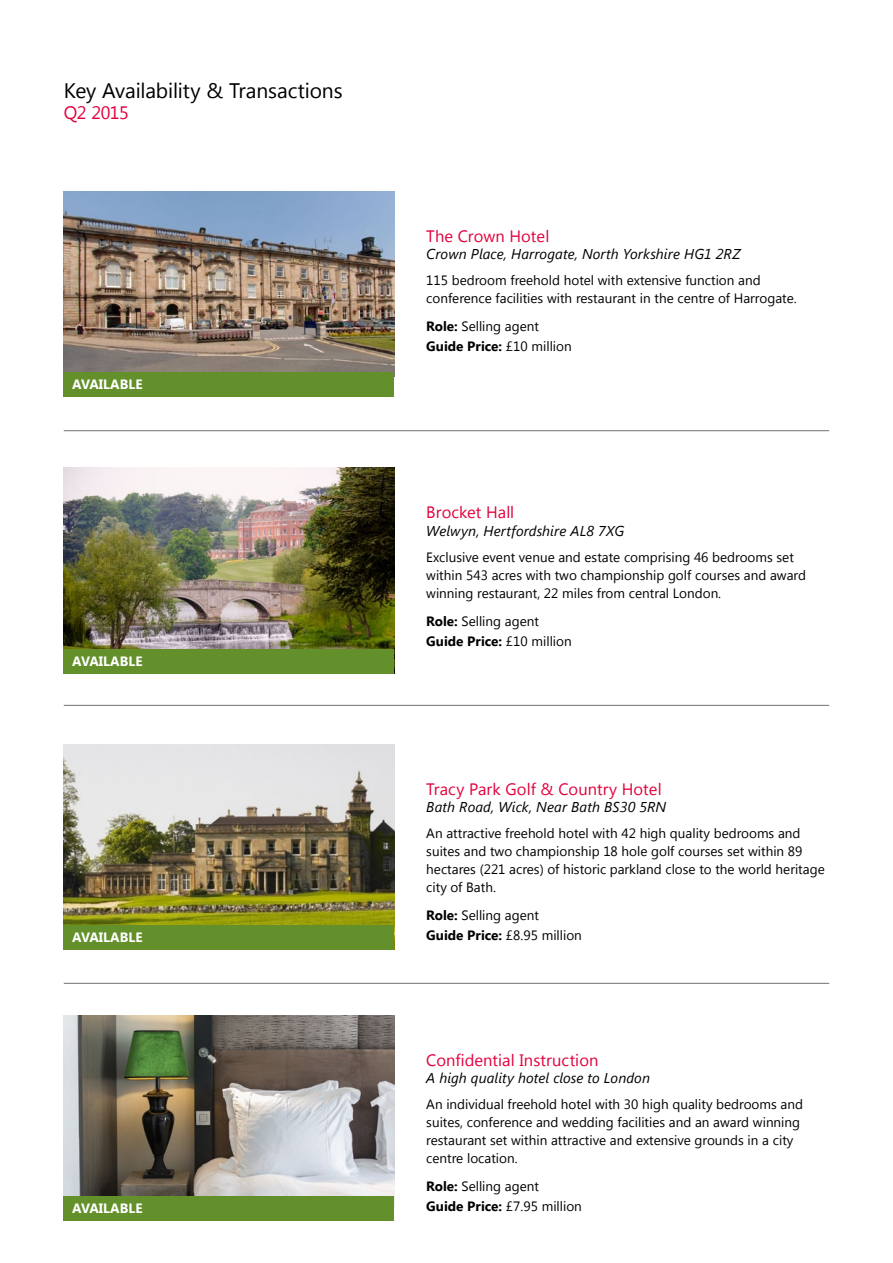
<style>
.page{position:relative;width:893px;height:1263px;background:#fff}
.page>*{position:absolute;margin:0;border:0;box-sizing:border-box;transform-origin:0 0}
.t1{font:21px "Segoe UI";letter-spacing:-.005em;color:#000}
.t2{font:18px "Segoe UI";letter-spacing:-.025em;color:#e2003c}
.t3{font:16.5px "Segoe UI";letter-spacing:.005em;color:#e2003c}
.t4{font:italic 14.25px "Segoe UI";letter-spacing:.01em;color:#000}
.t5{font:13.5px/18px "Segoe UI";color:#000}
.t6{font:700 13.5px "Segoe UI";color:#fff}
.s1{font-weight:700}
</style>
<div class="page">
<hr style="left:64px;top:430px;width:765px;height:1px;background:#707172">
<hr style="left:64px;top:983px;width:765px;height:1px;background:#707172">
<img style="left:64px;top:744px;width:330px;height:181px">
<div style="left:64px;top:925px;width:330px;height:24px;background:#63902b"></div>
<img style="left:64px;top:468px;width:330px;height:181px">
<div style="left:64px;top:649px;width:330px;height:24px;background:#63902b"></div>
<img style="left:64px;top:191px;width:330px;height:181px">
<div style="left:64px;top:372px;width:330px;height:24px;background:#63902b"></div>
<hr style="left:64px;top:705px;width:765px;height:1px;background:#707172">
<img style="left:64px;top:1015px;width:330px;height:181px">
<div style="left:64px;top:1196px;width:330px;height:24px;background:#63902b"></div>
<h1 class="t1" style="left:64px;top:76px;width:280px">Key Availability &amp; Transactions</h1>
<h2 class="t2" style="left:64px;top:100px;width:67px">Q2 2015</h2>
<p class="t6" style="left:72px;top:375px;width:72px">AVAILABLE</p>
<p class="t6" style="left:72px;top:651px;width:72px">AVAILABLE</p>
<p class="t3" style="left:426px;top:224px;width:125px">The Crown Hotel</p>
<p class="t4" style="left:426px;top:244px;width:316px">Crown Place, Harrogate, North Yorkshire HG1 2RZ</p>
<p class="t5" style="left:426px;top:271px;width:372px">115 bedroom freehold hotel with extensive function and conference facilities with restaurant in the centre of Harrogate.</p>
<p class="t5" style="left:426px;top:316px;width:147px;line-height:19.5px"><span class="s1">Role:</span> Selling agent<br><span class="s1">Guide Price:</span> £10 million</p>
<p class="t3" style="left:426px;top:501px;width:89px">Brocket Hall</p>
<p class="t4" style="left:426px;top:520px;width:200px">Welwyn, Hertfordshire AL8 7XG</p>
<p class="t5" style="left:426px;top:548px;width:381px">Exclusive event venue and estate comprising 46 bedrooms set within 543 acres with two championship golf courses and award winning restaurant, 22 miles from central London.</p>
<p class="t5" style="left:426px;top:611px;width:147px;line-height:19.5px"><span class="s1">Role:</span> Selling agent<br><span class="s1">Guide Price:</span> £10 million</p>
<p class="t3" style="left:426px;top:777px;width:237px">Tracy Park Golf &amp; Country Hotel</p>
<p class="t4" style="left:426px;top:797px;width:241px">Bath Road, Wick, Near Bath BS30 5RN</p>
<p class="t5" style="left:426px;top:824px;width:400px">An attractive freehold hotel with 42 high quality bedrooms and suites and two championship 18 hole golf courses set within 89 hectares (221 acres) of historic parkland close to the world heritage city of Bath.</p>
<p class="t5" style="left:426px;top:906px;width:114px"><span class="s1">Role:</span> Selling agent</p>
<p class="t6" style="left:72px;top:928px;width:72px">AVAILABLE</p>
<p class="t5" style="left:426px;top:925px;width:157px"><span class="s1">Guide Price:</span> £8.95 million</p>
<p class="t3" style="left:426px;top:1048px;width:174px">Confidential Instruction</p>
<p class="t4" style="left:426px;top:1068px;width:225px">A high quality hotel close to London</p>
<p class="t5" style="left:426px;top:1095px;width:378px">An individual freehold hotel with 30 high quality bedrooms and suites, conference and wedding facilities and an award winning restaurant set within attractive and extensive grounds in a city centre location.</p>
<p class="t5" style="left:426px;top:1177px;width:114px"><span class="s1">Role:</span> Selling agent</p>
<p class="t6" style="left:72px;top:1199px;width:72px">AVAILABLE</p>
<p class="t5" style="left:426px;top:1196px;width:157px"><span class="s1">Guide Price:</span> £7.95 million</p>
</div>
